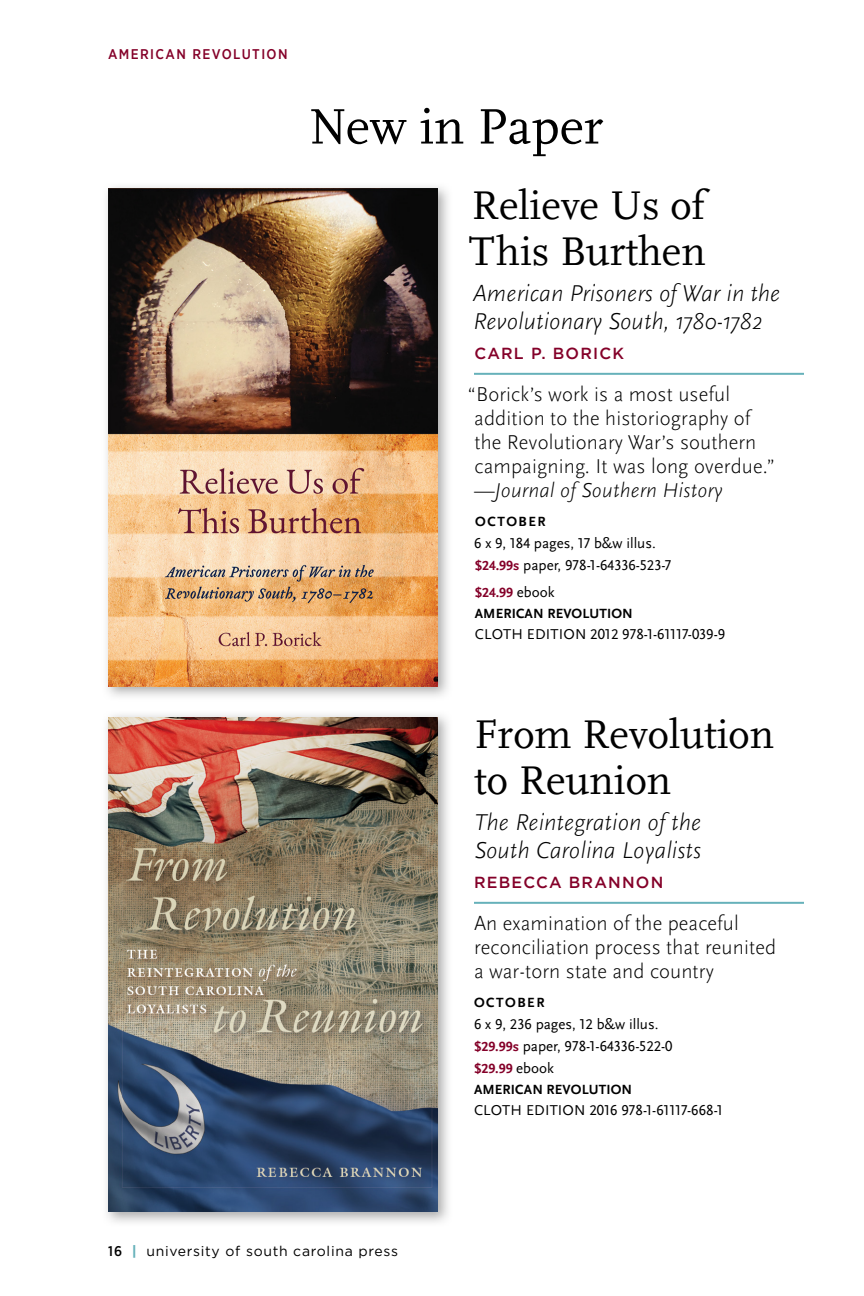
<style>
.page{position:relative;width:864px;height:1296px;background:#fff}
.page>*{position:absolute;margin:0;border:0;box-sizing:border-box;transform-origin:0 0}
.t1{font:52px "Scala Pro";color:#000}
.t2{font:42px/46px "Scala Pro";color:#000}
.t3{font:italic 300 24px/28px "Scala Sans Pro";color:#000}
.t4{font:300 21px/24px "Scala Sans Pro";letter-spacing:.005em;color:#000}
.t5{font:500 16px "Gotham";letter-spacing:.075em;color:#840029}
.t6{font:15px/22px "Scala Sans Pro";color:#000}
.t7{font:700 14px/21px "Scala Sans Pro";letter-spacing:.01em;color:#000}
.t8{font:14px "Gotham";letter-spacing:.05em;color:#000}
.t9{font:500 14px "Gotham Narrow";letter-spacing:.1em;color:#840029}
.s1{font-style:italic}
.s2{font-weight:700;font-size:14px;color:#840029}
.s3{color:#840029}
.s4{font-weight:400;font-size:15px}
.s5{font-family:"Gotham Narrow";font-weight:500}
.s6{font-family:"Gotham Narrow";font-weight:900;color:#66b1ba}
</style>
<div class="page">
<img style="left:108px;top:717px;width:330px;height:495px">
<img style="left:106px;top:186px;width:342px;height:511px">
<img style="left:108px;top:188px;width:330px;height:498px">
<hr style="left:474px;top:902px;width:330px;height:2px;background:#66b1ba">
<hr style="left:474px;top:373px;width:330px;height:2px;background:#66b1ba">
<p class="t9" style="left:108px;top:45px;width:181px">AMERICAN REVOLUTION</p>
<h1 class="t1" style="left:309px;top:97px;width:296px">New in Paper</h1>
<h2 class="t2" style="left:469px;top:183px;width:238px">Relieve Us of<br>This Burthen</h2>
<p class="t3" style="left:473px;top:279px;width:309px">American Prisoners of War in the<br>Revolutionary South, 1780-1782</p>
<p class="t5" style="left:474px;top:343px;width:151px">CARL P. BORICK</p>
<p class="t4" style="left:474px;top:382px;width:302px;text-indent:-6px">“Borick’s work is a most useful addition to the historiography of the Revolutionary War’s southern campaigning. It was long overdue.” —<span class="s1">Journal of Southern History</span></p>
<p class="t7" style="left:475px;top:511px;width:72px">OCTOBER</p>
<p class="t6" style="left:474px;top:532px;width:199px">6 x 9, 184 pages, 17 b&amp;w illus. <span class="s2">$24.99s</span> paper, 978-1-64336-523-7</p>
<p class="t7" style="left:475px;top:582px;width:160px"><span class="s3">$24.99</span> <span class="s4">ebook<br></span>AMERICAN REVOLUTION</p>
<p class="t6" style="left:475px;top:623px;width:252px">CLOTH EDITION 2012 978-1-61117-039-9</p>
<h2 class="t2" style="left:474px;top:712px;width:302px">From Revolution to Reunion</h2>
<p class="t3" style="left:474px;top:808px;width:229px">The Reintegration of the<br>South Carolina Loyalists</p>
<p class="t5" style="left:474px;top:872px;width:191px">REBECCA BRANNON</p>
<p class="t4" style="left:474px;top:911px;width:304px">An examination of the peaceful reconciliation process that reunited a war-torn state and country</p>
<p class="t7" style="left:474px;top:992px;width:72px">OCTOBER</p>
<p class="t6" style="left:474px;top:1013px;width:200px">6 x 9, 236 pages, 12 b&amp;w illus. <span class="s2">$29.99s</span> paper, 978-1-64336-522-0</p>
<p class="t7" style="left:474px;top:1058px;width:160px"><span class="s3">$29.99</span> <span class="s4">ebook<br></span>AMERICAN REVOLUTION</p>
<p class="t6" style="left:474px;top:1099px;width:250px">CLOTH EDITION 2016 978-1-61117-668-1</p>
<p class="t8" style="left:108px;top:1242px;width:291px"><span class="s5">16</span> <span class="s6">|</span> university of south carolina press</p>
</div>
